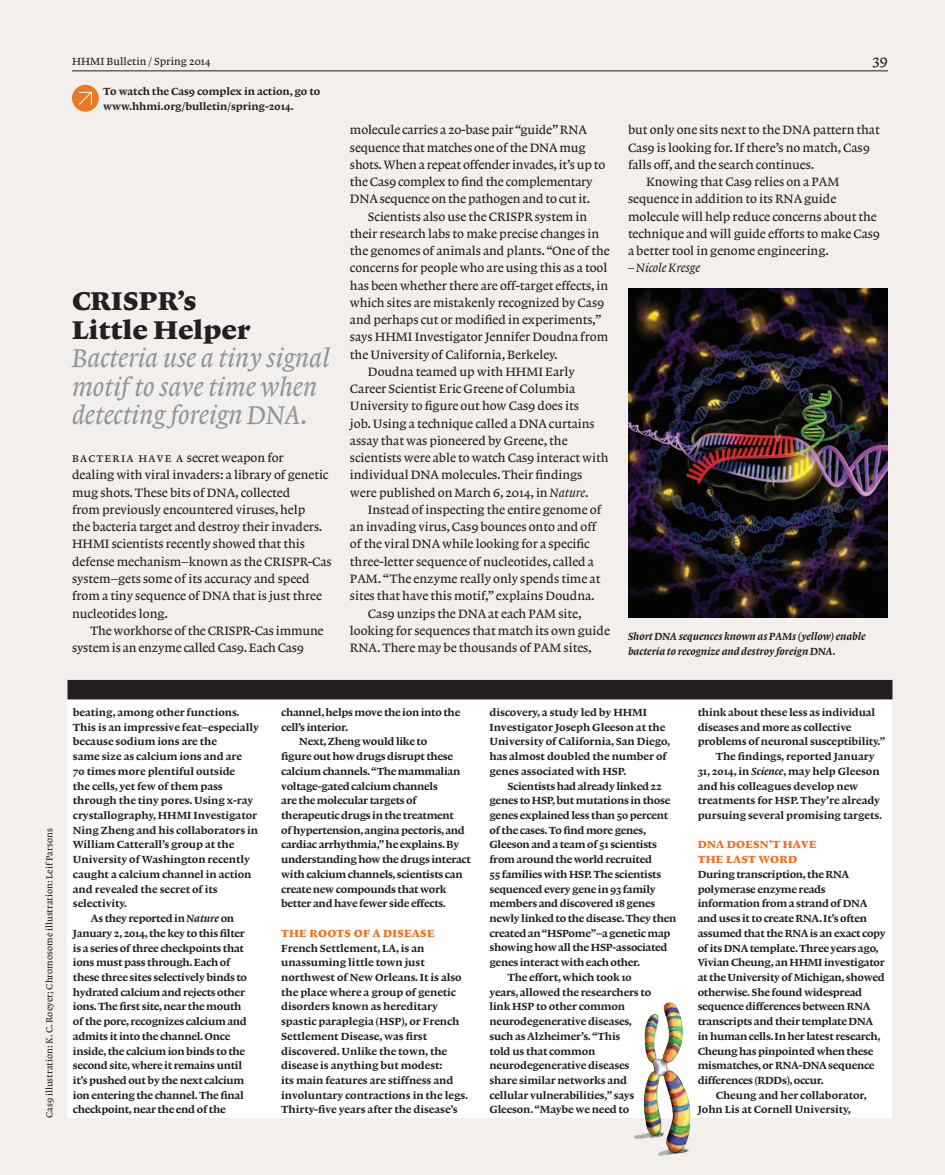
<style>
.page{position:relative;width:945px;height:1175px;background:#fff}
.page>*{position:absolute;margin:0;border:0;box-sizing:border-box;transform-origin:0 0}
.Dek_BOB{font:27px/28.5px "Lexicon No 1 Italic A Txt";letter-spacing:-.005em;color:#939598}
.Hed{font:27px/28.5px "Lexicon No 1 Roman F Txt";color:#231f20}
.Page_number_Right{font:15px "Lexicon No 1 Roman A Txt";color:#231f20}
.Body_Indent{font:12.75px/17.2px "Lexicon No 1 Roman A Txt";letter-spacing:-.005em;color:#231f20}
.Body_No_Indent{font:12.75px/17.2px "Lexicon No 1 Roman A Txt";letter-spacing:-.005em;color:#231f20}
.Body_Indent-2{font:12.75px "Lexicon No 1 Italic A Txt";letter-spacing:-.005em;color:#231f20}
.Body_Small_Indent{font:10.8px/14.7px "Lexicon No 1 Roman D Txt";letter-spacing:-.025em;color:#231f20}
.Body_Small_No_Indent{font:10.8px/14.7px "Lexicon No 1 Roman D Txt";letter-spacing:-.005em;color:#231f20}
.Body_Small_No_Indent-2{font:10.8px/14.7px "Lexicon No 1 Roman D Txt";letter-spacing:-.025em;color:#231f20}
.Body_Small_Indent-2{font:10.8px/14.7px "Lexicon No 1 Roman D Txt";letter-spacing:-.005em;color:#231f20}
.Body_Small_No_Indent-3{font:10.8px/14.7px "Lexicon No 1 Italic D Txt";letter-spacing:-.005em;color:#231f20}
.Lab_Book_Briefs_Hed{font:10.8px/14.7px "Lexicon No 1 Roman F Txt";letter-spacing:.025em;color:#f36e21}
.Folio_Left{font:10.8px "Lexicon No 1 Roman A Txt";letter-spacing:.005em;color:#231f20}
.Photo_credit{font:9.3px "Lexicon No 1 Roman A Txt";letter-spacing:.005em;color:#231f20}
.s1{font-family:"Lexicon No 1 Roman A Exp"}
.s2{font-family:"Lexicon No 1 Italic A Txt"}
.s3{font-family:"Lexicon No 1 Italic D Txt"}
</style>
<div class="page">
<div style="left:0;top:0;width:945px;height:1174px;background:#f2efec"></div>
<hr style="left:72px;top:71px;width:816px;height:1px;background:#231f20">
<div style="left:68px;top:692px;width:824px;height:426px;background:#fff"></div>
<div style="left:68px;top:680px;width:824px;height:19px;background:#231f20"></div>
<img style="left:628px;top:289px;width:260px;height:328px">
<div style="left:72px;top:85px;width:27px;height:27px;background:#e67a27;border-radius:50%"></div>
<svg style="left:79px;top:91px;width:13px;height:14px"></svg>
<img style="left:634px;top:1002px;width:57px;height:154px">
<p class="Folio_Left" style="left:72px;top:56px;width:140px">HHMI Bulletin / Spring 2014</p>
<p class="Page_number_Right" style="left:872px;top:52px;width:17px">39</p>
<p class="Body_Small_No_Indent" style="left:103px;top:84px;width:218px">To watch the Cas9 complex in action, go to www.hhmi.org/bulletin/spring-2014.</p>
<p class="Hed" style="left:72px;top:287px;width:180px">CRISPR’s<br>Little Helper</p>
<p class="Dek_BOB" style="left:72px;top:344px;width:259px">Bacteria use a tiny signal motif to save time when detecting foreign DNA.</p>
<p class="Body_No_Indent" style="left:72px;top:449px;width:261px"><span class="s1">bacteria have a</span> secretweaponfor<br>dealing with viral invaders: a library of genetic mug shots.These bits of DNA, collected<br>from previously encountered viruses,help<br>the bacteria target and destroy their invaders.<br>HHMI scientists recently showed that this defense mechanism—known as the CRISPR-Cas system—gets some of its accuracy and speed from a tiny sequence of DNAthat is just three nucleotides long.</p>
<p class="Body_Indent" style="left:72px;top:622px;width:253px;text-indent:18px">The workhorse of the CRISPR-Cas immune system is an enzyme called Cas9.Each Cas9</p>
<p class="Body_Indent" style="left:350px;top:121px;width:257px">molecule carries a 20-base pair“guide”RNA sequence that matches one of the DNAmug shots.When a repeat offender invades,it’s up to the Cas9 complex to find the complementary DNAsequence on the pathogen and to cut it.</p>
<p class="Body_Indent" style="left:350px;top:208px;width:261px;text-indent:18px">Scientists also use the CRISPRsystem in their research labs to make precise changes in the genomes of animals and plants.“One of the concerns for people who are using this as a tool has been whether there are off-target effects,in which sites are mistakenly recognized by Cas9 and perhaps cut or modified in experiments,” says HHMI Investigator Jennifer Doudna from the University of California,Berkeley.</p>
<p class="Body_Indent" style="left:350px;top:363px;width:260px;text-indent:18px">Doudna teamed up with HHMI Early Career Scientist Eric Greene of Columbia University to figure out how Cas9 does its job.Using a technique called a DNAcurtains assay that was pioneered by Greene,the scientists were able to watch Cas9 interact with individual DNAmolecules.Their findings were published on March 6, 2014,in <span class="s2">Nature</span>.</p>
<p class="Body_Indent" style="left:350px;top:501px;width:253px;text-indent:18px">Instead of inspecting the entire genome of an invading virus,Cas9 bounces onto and off of the viral DNAwhile looking for a specific three-letter sequence of nucleotides, called a PAM.“The enzyme really only spends time at sites that have this motif,” explains Doudna.</p>
<p class="Body_Indent" style="left:350px;top:604px;width:262px;text-indent:18px">Cas9 unzips the DNAat each PAM site, looking for sequences that match its own guide<br>RNA.There may be thousands of PAM sites,</p>
<p class="Body_Indent" style="left:628px;top:121px;width:253px">but only one sits next to the DNApattern that<br>Cas9 is looking for.If there’s no match,Cas9 falls off, and the search continues.</p>
<p class="Body_Indent" style="left:628px;top:173px;width:254px;text-indent:18px">Knowing that Cas9 relies on a PAM sequence in addition to its RNAguide molecule will help reduce concerns about the technique and will guide efforts to make Cas9 a better tool in genome engineering.</p>
<p class="Body_Indent-2" style="left:628px;top:261px;width:74px">– Nicole Kresge</p>
<p class="Body_Small_No_Indent-3" style="left:628px;top:629px;width:239px">Short DNA sequences known as PAMs (yellow) enable bacteria to recognize and destroy foreign DNA.</p>
<p class="Photo_credit" style="left:44px;top:1118px;width:291px;rotate:-90deg">Cas9 illustration: K. C. Roeyer; Chromosome illustration: Leif Parsons</p>
<p class="Body_Small_No_Indent" style="left:73px;top:705px;width:187px">beating, among other functions.<br>This is an impressive feat—especially because sodium ions are the<br>same size as calcium ions and are<br>70 times more plentiful outside<br>the cells, yet few of them pass through the tiny pores. Using x-ray crystallography, HHMI Investigator<br>Ning Zheng and his collaborators in<br>William Catterall’s group at the<br>University of Washington recently caught a calcium channel in action and revealed the secret of its selectivity.</p>
<p class="Body_Small_Indent" style="left:73px;top:911px;width:176px;text-indent:18px">As they reported in <span class="s3">Nature</span> on January 2, 2014, the key to this filter is a series of three checkpoints that ions must pass through. Each of these three sites selectively binds to hydrated calcium and rejects other ions. The first site, near the mouth of the pore, recognizes calcium and admits it into the channel. Once inside, the calcium ion binds to the second site, where it remains until it’s pushed out by the next calcium ion entering the channel. The final checkpoint, near the end of the</p>
<p class="Body_Small_Indent" style="left:281px;top:705px;width:181px">channel, helps move the ion into the cell’s interior.</p>
<p class="Body_Small_Indent" style="left:281px;top:734px;width:191px;text-indent:18px">Next, Zheng would like to<br>figure out how drugs disrupt these calcium channels. “The mammalian voltage-gated calcium channels<br>are the molecular targets of therapeutic drugs in the treatment<br>of hypertension, angina pectoris, and cardiac arrhythmia,” he explains. By understanding how the drugs interact with calcium channels, scientists can create new compounds that work better and have fewer side effects.</p>
<p class="Lab_Book_Briefs_Hed" style="left:281px;top:926px;width:155px">THE ROOTS OF A DISEASE</p>
<p class="Body_Small_No_Indent" style="left:281px;top:940px;width:188px">French Settlement, LA, is an unassuming little town just northwest of New Orleans. It is also the place where a group of genetic disorders known as hereditary spastic paraplegia (HSP), or French Settlement Disease, was first discovered. Unlike the town, the disease is anything but modest:<br>its main features are stiffness and involuntary contractions in the legs.<br>Thirty-five years after the disease’s</p>
<p class="Body_Small_No_Indent" style="left:489px;top:705px;width:182px">discovery, a study led by HHMI<br>Investigator Joseph Gleeson at the<br>University of California, San Diego, has almost doubled the number of genes associated with HSP.</p>
<p class="Body_Small_Indent" style="left:489px;top:778px;width:188px;text-indent:18px">Scientists had already linked 22 genes to HSP, but mutations in those genes explained less than 50 percent of the cases. To find more genes, Gleeson and a team of 51 scientists from around the world recruited<br>55 families with HSP. The scientists sequenced every gene in 93 family members and discovered 18 genes newly linked to the disease. They then created an “HSPome”—a genetic map showing how all the HSP-associated genes interact with each other.</p>
<p class="Body_Small_Indent" style="left:489px;top:970px;width:163px;text-indent:18px">The effort, which took 10 years, allowed the researchers to link HSP to other common neurodegenerative diseases, such as Alzheimer’s. “This<br>told us that common neurodegenerative diseases share similar networks and cellular vulnerabilities,” says<br>Gleeson.“Maybe we need to</p>
<p class="Body_Small_Indent" style="left:698px;top:705px;width:189px">think about these less as individual diseases and more as collective problems of neuronal susceptibility.”</p>
<p class="Body_Small_Indent-2" style="left:698px;top:749px;width:186px;text-indent:18px">The findings, reported January 31, 2014, in <span class="s3">Science</span>, may help Gleeson and his colleagues develop new treatments for HSP. They’re already pursuing several promising targets.</p>
<p class="Lab_Book_Briefs_Hed" style="left:698px;top:837px;width:120px">DNA DOESN’T HAVE<br>THE LAST WORD</p>
<p class="Body_Small_No_Indent-2" style="left:698px;top:867px;width:190px">During transcription, the RNA polymerase enzyme reads information from a strand of DNA and uses it to create RNA. It’s often assumed that the RNA is an exact copy of its DNA template. Three years ago, Vivian Cheung, an HHMI investigator at the University of Michigan, showed otherwise. She found widespread sequence differences between RNA transcripts and their template DNA in human cells. In her latest research, Cheung has pinpointed when these mismatches, or RNA-DNA sequence differences (RDDs), occur.</p>
<p class="Body_Small_Indent-2" style="left:698px;top:1087px;width:171px;text-indent:18px">Cheung and her collaborator,<br>John Lis at Cornell University,</p>
</div>
